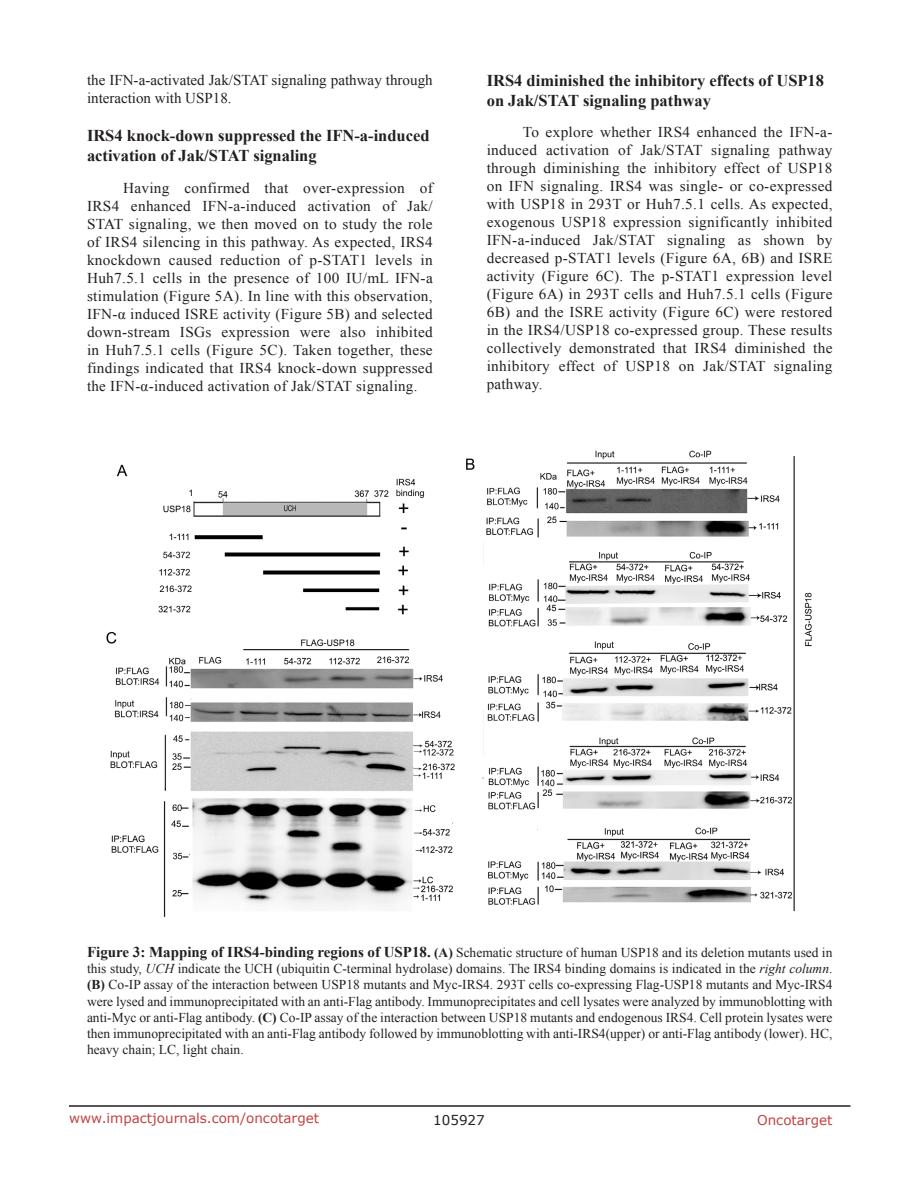
<style>
.page{position:relative;width:918px;height:1188px;background:#fff}
.page>*{position:absolute;margin:0;border:0;box-sizing:border-box;transform-origin:0 0}
.SubHeading{font:700 16.5px/19.8px "Times New Roman";color:#231f20}
.BodyText{font:15px/18px "Times New Roman";letter-spacing:.02em;color:#231f20;text-align:justify}
.BodyText-2{font:15px/18px "Times New Roman";color:#231f20}
.figuretext{font:13.5px/16.2px "Times New Roman";color:#231f20;text-align:justify}
.t1{font:13.5px "Verdana";color:#c24141}
.t2{font:13.5px "Verdana";color:#231f20}
.s1{font-weight:700;font-size:15px}
.s2{font-weight:700}
.s3{font-style:italic}
</style>
<div class="page">
<hr style="left:69px;top:1105px;width:781px;height:2px;background:#231f20">
<img style="left:106px;top:450px;width:706px;height:468px">
<p class="BodyText-2" style="left:87px;top:71px;width:347px">the IFN-a-activated Jak/STAT signaling pathway through interaction with USP18.</p>
<p class="SubHeading" style="left:87px;top:125px;width:344px">IRS4 knock-down suppressed the IFN-a-induced activation of Jak/STAT signaling</p>
<p class="BodyText" style="left:87px;top:178px;width:347px;text-indent:36px">Having confirmed that over-expression of IRS4 enhanced IFN-a-induced activation of Jak/ STAT signaling, we then moved on to study the role of IRS4 silencing in this pathway. As expected, IRS4 knockdown caused reduction of p-STAT1 levels in Huh7.5.1 cells in the presence of 100 IU/mL IFN-a stimulation (Figure 5A). In line with this observation, IFN-α induced ISRE activity (Figure 5B) and selected down-stream ISGs expression were also inhibited in Huh7.5.1 cells (Figure 5C). Taken together, these findings indicated that IRS4 knock-down suppressed the IFN-α-induced activation of Jak/STAT signaling.</p>
<p class="SubHeading" style="left:487px;top:70px;width:339px">IRS4 diminished the inhibitory effects of USP18 on Jak/STAT signaling pathway</p>
<p class="BodyText" style="left:487px;top:123px;width:347px;text-indent:36px">To explore whether IRS4 enhanced the IFN-a&shy;induced activation of Jak/STAT signaling pathway through diminishing the inhibitory effect of USP18 on IFN signaling. IRS4 was single- or co-expressed with USP18 in 293T or Huh7.5.1 cells. As expected, exogenous USP18 expression significantly inhibited IFN-a-induced Jak/STAT signaling as shown by decreased p-STAT1 levels (Figure 6A, 6B) and ISRE activity (Figure 6C). The p-STAT1 expression level (Figure 6A) in 293T cells and Huh7.5.1 cells (Figure 6B) and the ISRE activity (Figure 6C) were restored in the IRS4/USP18 co-expressed group. These results collectively demonstrated that IRS4 diminished the inhibitory effect of USP18 on Jak/STAT signaling pathway.</p>
<p class="figuretext" style="left:87px;top:944px;width:747px"><span class="s1">Figure 3: Mapping of IRS4-binding regions of USP18.</span> <span class="s2">(A)</span> Schematic structure of human USP18 and its deletion mutants used in this study, <span class="s3">UCH</span> indicate the UCH (ubiquitin C-terminal hydrolase) domains. The IRS4 binding domains is indicated in the <span class="s3">right column</span>. <span class="s2">(B)</span> Co-IP assay of the interaction between USP18 mutants and Myc-IRS4. 293T cells co-expressing Flag-USP18 mutants and Myc-IRS4 were lysed and immunoprecipitated with an anti-Flag antibody. Immunoprecipitates and cell lysates were analyzed by immunoblotting with anti-Myc or anti-Flag antibody. <span class="s2">(C)</span> Co-IP assay of the interaction between USP18 mutants and endogenous IRS4. Cell protein lysates were then immunoprecipitated with an anti-Flag antibody followed by immunoblotting with anti-IRS4(upper) or anti-Flag antibody (lower). HC, heavy chain; LC, light chain.</p>
<p class="t1" style="left:69px;top:1109px;width:252px">www.impactjournals.com/oncotarget</p>
<p class="t2" style="left:433px;top:1111px;width:53px">105927</p>
<p class="t1" style="left:757px;top:1111px;width:77px">Oncotarget</p>
</div>
